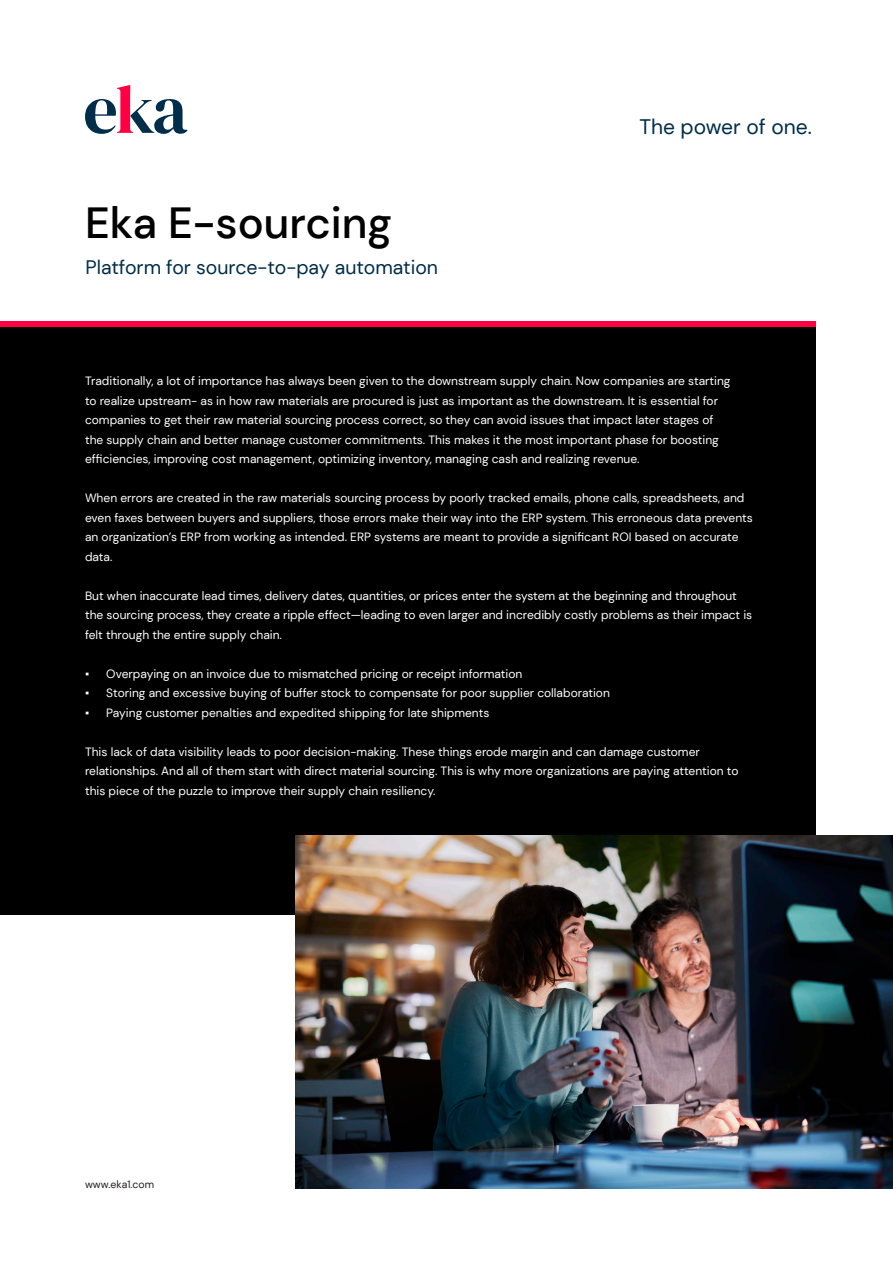
<style>
.page{position:relative;width:893px;height:1263px;background:#fff}
.page>*{position:absolute;margin:0;border:0;box-sizing:border-box;transform-origin:0 0}
.t1{font:500 43.5px "DM Sans";color:#000}
.t2{font:21px "DM Sans";color:#002d49}
.t3{font:19.5px "DM Sans";color:#002d49}
.Eka_Bullet{font:12px/19.5px "DM Sans";color:#fff}
.t4{font:10.5px "DM Sans";color:#231f20}
.s1{font-family:"Arial"}
</style>
<div class="page">
<div style="left:0;top:324px;width:815px;height:591px;background:#000"></div>
<svg style="left:85px;top:85px;width:103px;height:49px"></svg>
<img style="left:296px;top:836px;width:597px;height:352px">
<div style="left:0;top:321px;width:815px;height:6px;background:#ff0042"></div>
<p class="t1" style="left:85px;top:195px;width:308px">Eka E-sourcing</p>
<p class="t3" style="left:85px;top:255px;width:354px">Platform for source-to-pay automation</p>
<p class="t2" style="left:639px;top:114px;width:174px">The power of one.</p>
<p class="Eka_Bullet" style="left:85px;top:371px;width:647px">Traditionally, a lot of importance has always been given to the downstream supply chain. Now companies are starting to realize upstream- as in how raw materials are procured is just as important as the downstream. It is essential for companies to get their raw material sourcing process correct, so they can avoid issues that impact later stages of the supply chain and better manage customer commitments. This makes it the most important phase for boosting efficiencies, improving cost management, optimizing inventory, managing cash and realizing revenue.</p>
<p class="Eka_Bullet" style="left:85px;top:488px;width:669px">When errors are created in the raw materials sourcing process by poorly tracked emails, phone calls, spreadsheets, and even faxes between buyers and suppliers, those errors make their way into the ERP system. This erroneous data prevents an organization’s ERP from working as intended. ERP systems are meant to provide a significant ROI based on accurate data.</p>
<p class="Eka_Bullet" style="left:85px;top:586px;width:669px">But when inaccurate lead times, delivery dates, quantities, or prices enter the system at the beginning and throughout the sourcing process, they create a ripple effect—leading to even larger and incredibly costly problems as their impact is felt through the entire supply chain.</p>
<p class="Eka_Bullet" style="left:85px;top:664px;width:439px"><span class="s1">▪</span> Overpaying on an invoice due to mismatched pricing or receipt information</p>
<p class="Eka_Bullet" style="left:85px;top:683px;width:526px"><span class="s1">▪</span> Storing and excessive buying of buffer stock to compensate for poor supplier collaboration</p>
<p class="Eka_Bullet" style="left:85px;top:703px;width:406px"><span class="s1">▪</span> Paying customer penalties and expedited shipping for late shipments</p>
<p class="Eka_Bullet" style="left:85px;top:742px;width:655px">This lack of data visibility leads to poor decision-making. These things erode margin and can damage customer relationships. And all of them start with direct material sourcing. This is why more organizations are paying attention to this piece of the puzzle to improve their supply chain resiliency.</p>
<p class="t4" style="left:85px;top:1178px;width:71px">www.eka1.com</p>
</div>
